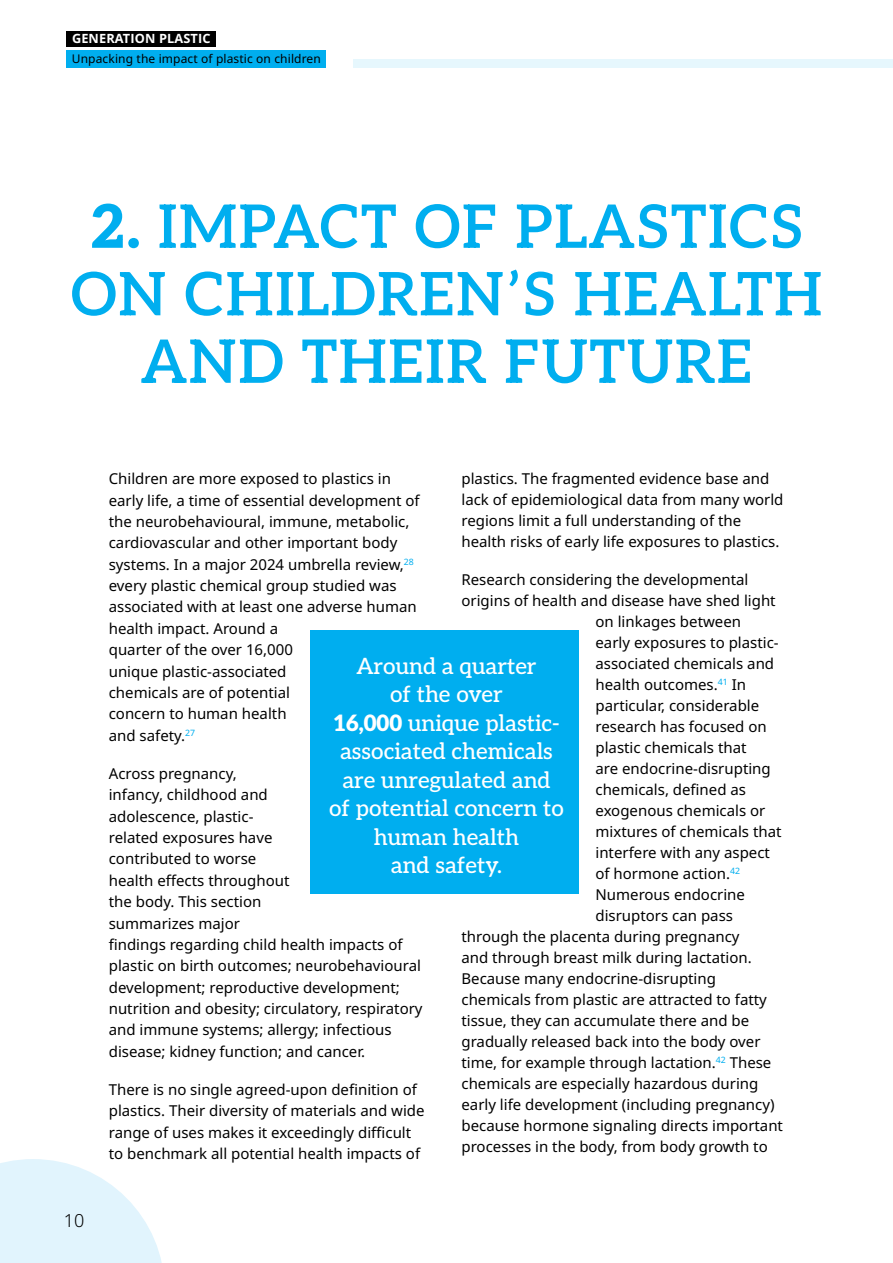
<style>
.page{position:relative;width:893px;height:1263px;background:#fff}
.page>*{position:absolute;margin:0;border:0;box-sizing:border-box;transform-origin:0 0}
.t1{font:600 60px/67.5px "Aleo";letter-spacing:.02em;color:#00aeef;text-align:center}
.t2{font:500 22.5px/28.5px "Aleo";color:#fff;text-align:center}
.t3{font:300 18px "Noto Sans";color:#000}
.t4{font:15px/21.3px "Noto Sans";color:#000}
.t5{font:700 12.75px "Noto Sans";letter-spacing:.01em;color:#fff}
.t6{font:12px "Noto Sans";letter-spacing:.01em;color:#000}
.s1{font-weight:900}
</style>
<div class="page">
<div style="left:353px;top:59px;width:540px;height:9px;background:#e6f7fd"></div>
<div style="left:67px;top:51px;width:259px;height:17px;background:#00aeef"></div>
<div style="left:67px;top:31px;width:149px;height:15px;background:#000"></div>
<svg style="left:0;top:1159px;width:162px;height:104px"></svg>
<div style="left:310px;top:630px;width:268px;height:263px;background:#00aeef"></div>
<p class="t5" style="left:72px;top:30px;width:140px">GENERATION PLASTIC</p>
<p class="t6" style="left:72px;top:50px;width:251px">Unpacking the impact of plastic on children</p>
<h1 class="t1" style="left:71px;top:190px;width:753px"><span class="s1">2.</span> IMPACT OF PLASTICS<br>ON CHILDREN’S HEALTH<br>AND THEIR FUTURE</h1>
<p class="t3" style="left:64px;top:1208px;width:22px">10</p>
<p class="t4" style="left:109px;top:469px;width:312px">Children are more exposed to plastics in early life, a time of essential development of the neurobehavioural, immune, metabolic, cardiovascular and other important body systems. In a major 2024 umbrella review,<sup>28 </sup>every plastic chemical group studied was associated with at least one adverse human health impact. Around a<br>quarter of the over 16,000<br>unique plastic-associated<br>chemicals are of potential<br>concern to human health<br>and safety.<sup>27</sup></p>
<p class="t4" style="left:109px;top:763px;width:315px">Across pregnancy,<br>infancy, childhood and<br>adolescence, plastic-<br>related exposures have<br>contributed to worse<br>health effects throughout<br>the body. This section<br>summarizes major<br>findings regarding child health impacts of plastic on birth outcomes; neurobehavioural development; reproductive development; nutrition and obesity; circulatory, respiratory and immune systems; allergy; infectious disease; kidney function; and cancer.</p>
<p class="t4" style="left:109px;top:1079px;width:317px">There is no single agreed-upon definition of plastics. Their diversity of materials and wide range of uses makes it exceedingly difficult to benchmark all potential health impacts of</p>
<p class="t4" style="left:461px;top:469px;width:324px">plastics. The fragmented evidence base and lack of epidemiological data from many world regions limit a full understanding of the health risks of early life exposures to plastics.</p>
<p class="t4" style="left:461px;top:570px;width:288px">Research considering the developmental</p>
<p class="t4" style="left:461px;top:591px;width:316px">origins of health and disease have shed light</p>
<p class="t4" style="left:595px;top:612px;width:147px">on linkages between</p>
<p class="t4" style="left:595px;top:633px;width:185px">early exposures to plastic-</p>
<p class="t4" style="left:595px;top:654px;width:180px">associated chemicals and</p>
<p class="t4" style="left:595px;top:675px;width:152px">health outcomes.<sup>41</sup> In</p>
<p class="t4" style="left:595px;top:696px;width:165px">particular, considerable</p>
<p class="t4" style="left:595px;top:717px;width:173px">research has focused on</p>
<p class="t4" style="left:595px;top:738px;width:152px">plastic chemicals that</p>
<p class="t4" style="left:595px;top:759px;width:177px">are endocrine-disrupting</p>
<p class="t4" style="left:595px;top:780px;width:152px">chemicals, defined as</p>
<p class="t4" style="left:595px;top:801px;width:171px">exogenous chemicals or</p>
<p class="t4" style="left:595px;top:822px;width:187px">mixtures of chemicals that</p>
<p class="t4" style="left:595px;top:843px;width:176px">interfere with any aspect</p>
<p class="t4" style="left:595px;top:864px;width:146px">of hormone action.<sup>42</sup></p>
<p class="t4" style="left:595px;top:885px;width:151px">Numerous endocrine</p>
<p class="t4" style="left:595px;top:906px;width:139px">disruptors can pass</p>
<p class="t4" style="left:461px;top:927px;width:280px">through the placenta during pregnancy</p>
<p class="t4" style="left:461px;top:948px;width:292px">and through breast milk during lactation.</p>
<p class="t4" style="left:461px;top:969px;width:256px">Because many endocrine-disrupting</p>
<p class="t4" style="left:461px;top:990px;width:307px">chemicals from plastic are attracted to fatty</p>
<p class="t4" style="left:461px;top:1011px;width:289px">tissue, they can accumulate there and be</p>
<p class="t4" style="left:461px;top:1032px;width:301px">gradually released back into the body over</p>
<p class="t4" style="left:461px;top:1053px;width:311px">time, for example through lactation.<sup>42</sup> These</p>
<p class="t4" style="left:461px;top:1074px;width:298px">chemicals are especially hazardous during</p>
<p class="t4" style="left:461px;top:1095px;width:315px">early life development (including pregnancy)</p>
<p class="t4" style="left:461px;top:1116px;width:323px">because hormone signaling directs important</p>
<p class="t4" style="left:461px;top:1137px;width:308px">processes in the body, from body growth to</p>
<h2 class="t2" style="left:329px;top:650px;width:236px">Around a quarter<br>of the over<br><span class="s1">16,000</span> unique plastic&shy;associated chemicals are unregulated and of potential concern to human health<br>and safety.</h2>
</div>
